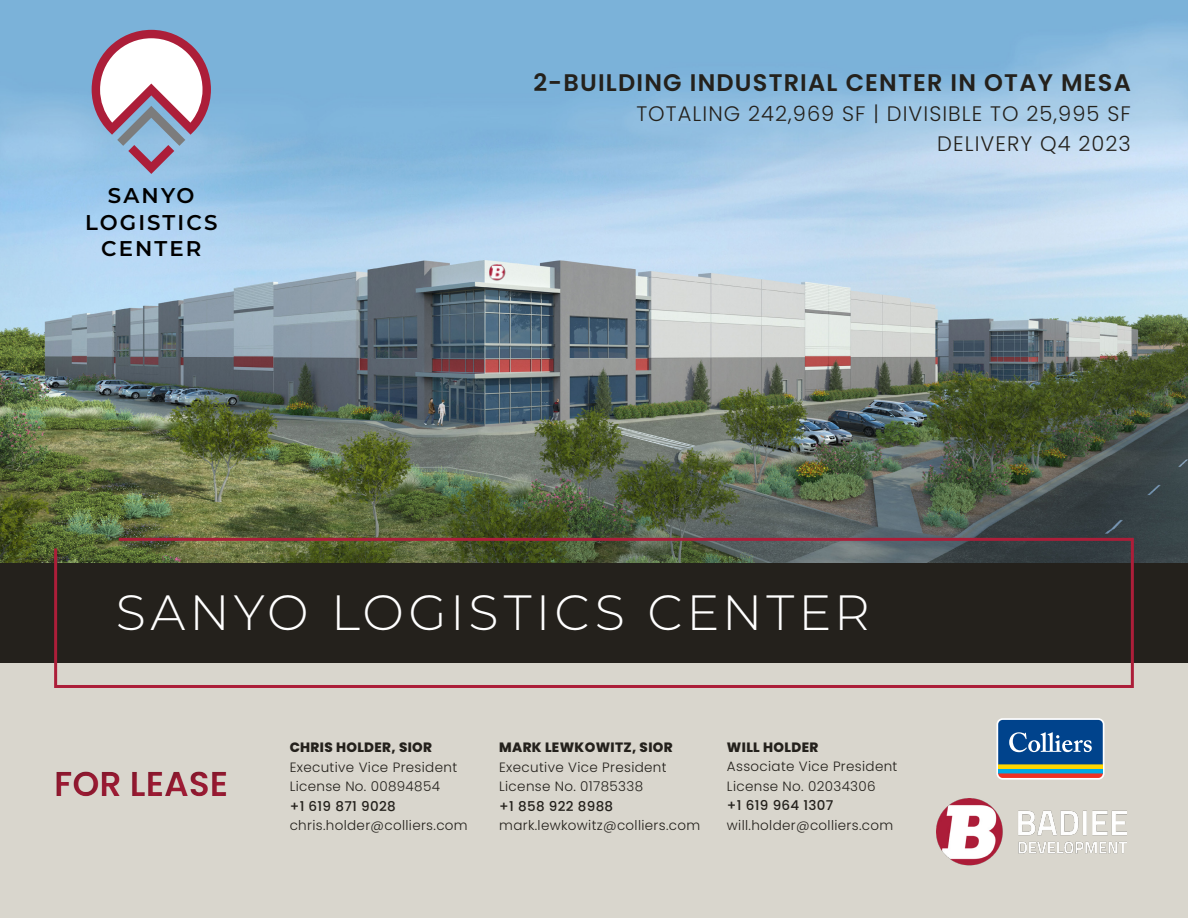
<style>
.page{position:relative;width:1188px;height:918px;background:#fff}
.page>*{position:absolute;margin:0;border:0;box-sizing:border-box;transform-origin:0 0}
.t1{font:300 49.5px "Montserrat";letter-spacing:.085em;color:#fff}
.t2{font:600 34.5px "Poppins";color:#ac1e39}
.t3{font:600 24px "Poppins";letter-spacing:.05em;color:#24211c}
.t4{font:600 21.3px/26.4px "Montserrat";letter-spacing:.1em;color:#000;text-align:center}
.t5{font:300 21px/30px "Poppins";letter-spacing:.05em;color:#24211c;text-align:right}
.t6{font:300 13.5px/19.5px "Poppins";letter-spacing:.025em;color:#24211c}
.t7{font:800 13.5px "Poppins";letter-spacing:.025em;color:#24211c}
.t8{font:500 13.5px "Poppins";letter-spacing:.025em;color:#24211c}
</style>
<div class="page">
<img style="left:0;top:0;width:1188px;height:563px">
<div style="left:0;top:663px;width:1188px;height:255px;background:#d9d6cd"></div>
<div style="left:0;top:563px;width:1188px;height:100px;background:#24211c"></div>
<svg style="left:53px;top:536px;width:1082px;height:152px"></svg>
<img style="left:489px;top:264px;width:17px;height:17px">
<img style="left:936px;top:798px;width:190px;height:68px">
<div style="left:996px;top:718px;width:108px;height:62px;background:linear-gradient(to right,#fcfcfc,#fff);border-radius:6px"></div>
<hr style="left:998px;top:769px;width:105px;height:4px;background:#00a8e4">
<div style="left:998px;top:764px;width:105px;height:5px;background:#ffd600"></div>
<svg style="left:998px;top:773px;width:105px;height:5px"></svg>
<svg style="left:998px;top:720px;width:105px;height:44px;background:#1d5899"></svg>
<div style="left:35px;top:750px;width:281px;height:68px;background:#000;opacity:.25"></div>
<svg style="left:92px;top:30px;width:119px;height:144px"></svg>
<h3 class="t4" style="left:85px;top:181px;width:134px">SANYO<br>LOGISTICS<br>CENTER</h3>
<h3 class="t3" style="left:533px;top:69px;width:599px">2-BUILDING INDUSTRIAL CENTER IN OTAY MESA</h3>
<h3 class="t5" style="left:636px;top:99px;width:496px">TOTALING 242,969 SF | DIVISIBLE TO 25,995 SF<br>DELIVERY Q4 2023</h3>
<h1 class="t1" style="left:116px;top:579px;width:756px">SANYO LOGISTICS CENTER</h1>
<h2 class="t2" style="left:54px;top:764px;width:175px">FOR LEASE</h2>
<p class="t7" style="left:290px;top:739px;width:144px">CHRIS HOLDER, SIOR</p>
<p class="t6" style="left:290px;top:757px;width:169px">Executive Vice President<br>License No. 00894854</p>
<p class="t8" style="left:290px;top:798px;width:108px">+1 619 871 9028</p>
<p class="t6" style="left:290px;top:816px;width:180px">chris.holder@colliers.com</p>
<p class="t7" style="left:499px;top:739px;width:175px">MARK LEWKOWITZ, SIOR</p>
<p class="t6" style="left:499px;top:757px;width:169px">Executive Vice President<br>License No. 01785338</p>
<p class="t8" style="left:499px;top:798px;width:116px">+1 858 922 8988</p>
<p class="t6" style="left:499px;top:816px;width:203px">mark.lewkowitz@colliers.com</p>
<p class="t7" style="left:727px;top:739px;width:93px">WILL HOLDER</p>
<p class="t6" style="left:727px;top:757px;width:172px">Associate Vice President<br>License No. 02034306</p>
<p class="t8" style="left:727px;top:798px;width:108px">+1 619 964 1307</p>
<p class="t6" style="left:727px;top:816px;width:168px">will.holder@colliers.com</p>
</div>
